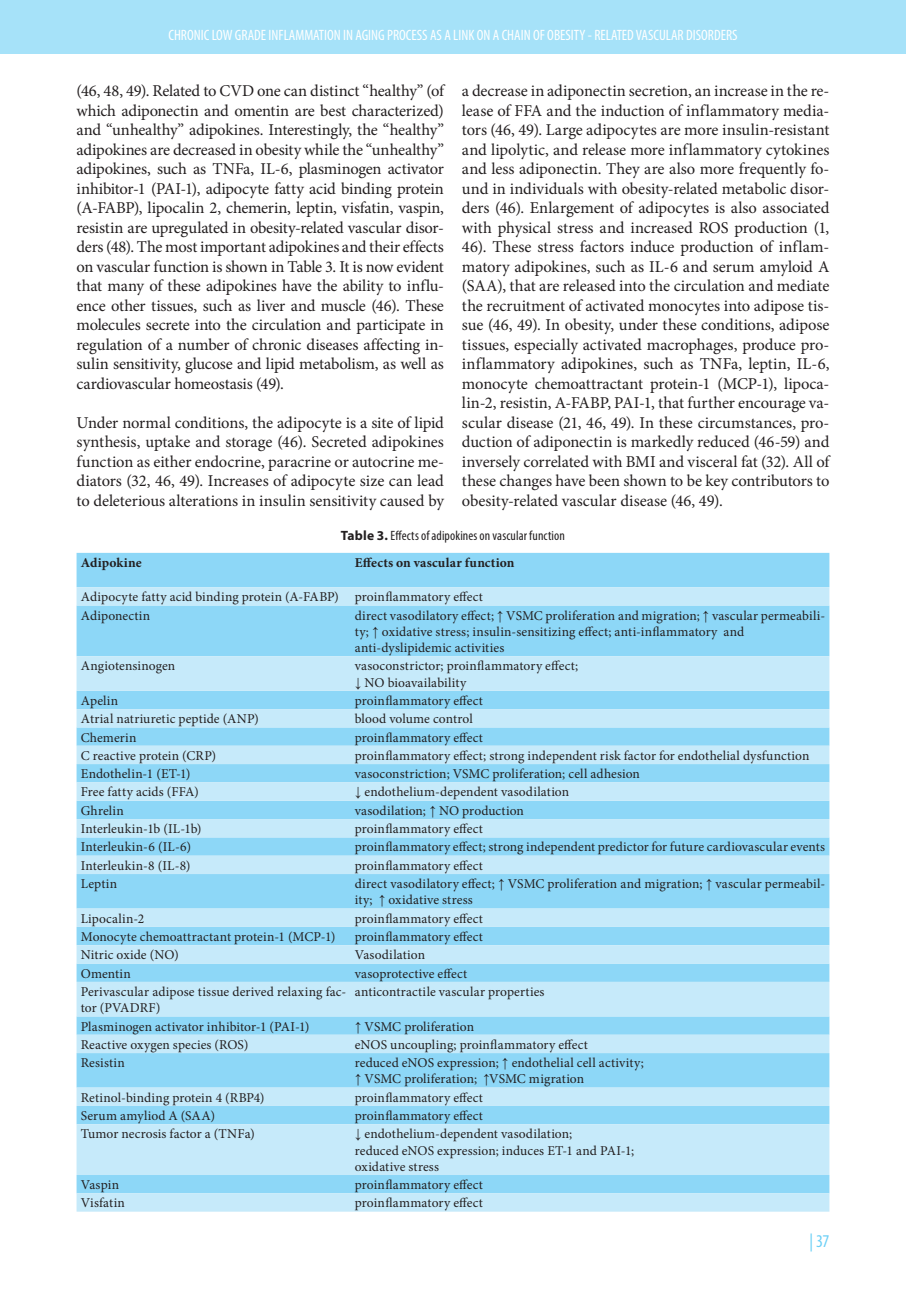
<style>
.page{position:relative;width:906px;height:1289px;background:#fff}
.page>*{position:absolute;margin:0;border:0;box-sizing:border-box;transform-origin:0 0}
.t1{font:condensed 18px "Myriad Pro";color:#6bcff6}
.t2{font:16.5px/19.5px "Minion Pro";letter-spacing:-.005em;color:#231f20;text-align:justify}
.t3{font:condensed 15px "Myriad Pro";color:#fff}
.t4{font:13.5px/16.2px "Minion Pro";letter-spacing:.01em;color:#231f20}
.t5{font:condensed 13.5px "Myriad Pro";letter-spacing:.01em;color:#231f20}
.t6{font:700 13.5px "Minion Pro";color:#231f20}
.s1{font-weight:700;font-stretch:normal}
.s2{font-family:"Times New Roman"}
</style>
<div class="page">
<div style="left:0;top:0;width:906px;height:53px;background:#a6e2f9"></div>
<div style="left:77px;top:553px;width:752px;height:34px;background:#8dd7f7"></div>
<svg style="left:77px;top:587px;width:752px;height:624px;background:#abe1f8"></svg>
<p class="t3" style="left:168px;top:26px;width:570px">CHRONIC LOW GRADE INFLAMMATION IN AGING PROCESS AS A LINK ON A CHAIN OF OBESITY - RELATED VASCULAR DISORDERS</p>
<p class="t2" style="left:77px;top:81px;width:369px">(46, 48, 49). Related to CVD one can distinct “healthy” (of which adiponectin and omentin are best characterized) and “unhealthy” adipokines. Interestingly, the “healthy” adipokines are decreased in obesity while the “unhealthy” adipokines, such as TNFa, IL-6, plasminogen activator inhibitor-1 (PAI-1), adipocyte fatty acid binding protein (A-FABP), lipocalin 2, chemerin, leptin, visfatin, vaspin, resistin are upregulated in obesity-related vascular disor&shy;ders (48). The most important adipokines and their effects on vascular function is shown in Table 3. It is now evident that many of these adipokines have the ability to influ&shy;ence other tissues, such as liver and muscle (46). These molecules secrete into the circulation and participate in regulation of a number of chronic diseases affecting in&shy;sulin sensitivity, glucose and lipid metabolism, as well as cardiovascular homeostasis (49).</p>
<p class="t2" style="left:77px;top:413px;width:369px">Under normal conditions, the adipocyte is a site of lipid synthesis, uptake and storage (46). Secreted adipokines function as either endocrine, paracrine or autocrine me&shy;diators (32, 46, 49). Increases of adipocyte size can lead to deleterious alterations in insulin sensitivity caused by</p>
<p class="t2" style="left:462px;top:81px;width:369px">a decrease in adiponectin secretion, an increase in the re&shy;lease of FFA and the induction of inflammatory media&shy;tors (46, 49). Large adipocytes are more insulin-resistant and lipolytic, and release more inflammatory cytokines and less adiponectin. They are also more frequently fo&shy;und in individuals with obesity-related metabolic disor&shy;ders (46). Enlargement of adipocytes is also associated with physical stress and increased ROS production (1, 46). These stress factors induce production of inflam&shy;matory adipokines, such as IL-6 and serum amyloid A (SAA), that are released into the circulation and mediate the recruitment of activated monocytes into adipose tis&shy;sue (46, 49). In obesity, under these conditions, adipose tissues, especially activated macrophages, produce pro&shy;inflammatory adipokines, such as TNFa, leptin, IL-6, monocyte chemoattractant protein-1 (MCP-1), lipoca&shy;lin-2, resistin, A-FABP, PAI-1, that further encourage va&shy;scular disease (21, 46, 49). In these circumstances, pro&shy;duction of adiponectin is markedly reduced (46-59) and inversely correlated with BMI and visceral fat (32). All of these changes have been shown to be key contributors to obesity-related vascular disease (46, 49).</p>
<p class="t5" style="left:341px;top:527px;width:225px"><span class="s1">Table 3.</span> Effects of adipokines on vascular function</p>
<p class="t6" style="left:81px;top:553px;width:62px">Adipokine</p>
<p class="t6" style="left:355px;top:553px;width:161px">Effects on vascular function</p>
<p class="t4" style="left:81px;top:588px;width:404px;line-height:18.3px">Adipocyte fatty acid binding protein (A-FABP) proinflammatory effect<br>Adiponectin</p>
<p class="t4" style="left:355px;top:607px;width:472px">direct vasodilatory effect; <span class="s2">↑</span> VSMC proliferation and migration; <span class="s2">↑</span> vascular permeabili&shy;ty; <span class="s2">↑</span> oxidative stress; insulin-sensitizing effect; anti-inflammatory and anti-dyslipidemic activities</p>
<p class="t4" style="left:81px;top:658px;width:96px">Angiotensinogen</p>
<p class="t4" style="left:355px;top:658px;width:225px">vasoconstrictor; proinflammatory effect; <span class="s2">↓</span> NO bioavailability</p>
<p class="t4" style="left:81px;top:692px;width:39px">Apelin</p>
<p class="t4" style="left:355px;top:692px;width:130px">proinflammatory effect</p>
<p class="t4" style="left:81px;top:710px;width:180px">Atrial natriuretic peptide (ANP)</p>
<p class="t4" style="left:355px;top:710px;width:119px">blood volume control</p>
<p class="t4" style="left:81px;top:729px;width:57px">Chemerin</p>
<p class="t4" style="left:355px;top:729px;width:130px">proinflammatory effect</p>
<p class="t4" style="left:81px;top:747px;width:137px">C reactive protein (CRP)</p>
<p class="t4" style="left:355px;top:747px;width:456px">proinflammatory effect; strong independent risk factor for endothelial dysfunction</p>
<p class="t4" style="left:81px;top:765px;width:111px">Endothelin-1 (ET-1)</p>
<p class="t4" style="left:355px;top:765px;width:287px">vasoconstriction; VSMC proliferation; cell adhesion</p>
<p class="t4" style="left:81px;top:784px;width:120px">Free fatty acids (FFA)</p>
<p class="t4" style="left:355px;top:784px;width:216px"><span class="s2">↓</span> endothelium-dependent vasodilation</p>
<p class="t4" style="left:81px;top:802px;width:45px">Ghrelin</p>
<p class="t4" style="left:355px;top:802px;width:171px">vasodilation; <span class="s2">↑</span> NO production</p>
<p class="t4" style="left:81px;top:820px;width:122px">Interleukin-1b (IL-1b)</p>
<p class="t4" style="left:355px;top:820px;width:130px">proinflammatory effect</p>
<p class="t4" style="left:81px;top:839px;width:112px">Interleukin-6 (IL-6)</p>
<p class="t4" style="left:355px;top:839px;width:472px">proinflammatory effect; strong independent predictor for future cardiovascular events</p>
<p class="t4" style="left:81px;top:857px;width:111px">Interleukin-8 (IL-8)</p>
<p class="t4" style="left:355px;top:857px;width:130px">proinflammatory effect</p>
<p class="t4" style="left:81px;top:875px;width:38px">Leptin</p>
<p class="t4" style="left:355px;top:875px;width:472px">direct vasodilatory effect; <span class="s2">↑</span> VSMC proliferation and migration; <span class="s2">↑</span> vascular permeabil&shy;ity; <span class="s2">↑</span> oxidative stress</p>
<p class="t4" style="left:81px;top:910px;width:65px">Lipocalin-2</p>
<p class="t4" style="left:355px;top:910px;width:130px">proinflammatory effect</p>
<p class="t4" style="left:81px;top:928px;width:256px">Monocyte chemoattractant protein-1 (MCP-1)</p>
<p class="t4" style="left:355px;top:928px;width:130px">proinflammatory effect</p>
<p class="t4" style="left:81px;top:947px;width:99px">Nitric oxide (NO)</p>
<p class="t4" style="left:355px;top:947px;width:72px">Vasodilation</p>
<p class="t4" style="left:81px;top:965px;width:52px">Omentin</p>
<p class="t4" style="left:355px;top:965px;width:114px">vasoprotective effect</p>
<p class="t4" style="left:81px;top:983px;width:267px">Perivascular adipose tissue derived relaxing fac&shy;tor (PVADRF)</p>
<p class="t4" style="left:355px;top:983px;width:191px">anticontractile vascular properties</p>
<p class="t4" style="left:81px;top:1018px;width:230px">Plasminogen activator inhibitor-1 (PAI-1)</p>
<p class="t4" style="left:355px;top:1018px;width:121px"><span class="s2">↑</span> VSMC proliferation</p>
<p class="t4" style="left:81px;top:1036px;width:169px">Reactive oxygen species (ROS)</p>
<p class="t4" style="left:355px;top:1036px;width:235px">eNOS uncoupling; proinflammatory effect</p>
<p class="t4" style="left:81px;top:1054px;width:46px">Resistin</p>
<p class="t4" style="left:355px;top:1054px;width:290px">reduced eNOS expression; <span class="s2">↑</span> endothelial cell activity; <span class="s2">↑</span> VSMC proliferation; <span class="s2">↑</span>VSMC migration</p>
<p class="t4" style="left:81px;top:1089px;width:185px">Retinol-binding protein 4 (RBP4)</p>
<p class="t4" style="left:355px;top:1089px;width:130px">proinflammatory effect</p>
<p class="t4" style="left:81px;top:1107px;width:136px">Serum amyliod A (SAA)</p>
<p class="t4" style="left:355px;top:1107px;width:130px">proinflammatory effect</p>
<p class="t4" style="left:81px;top:1125px;width:176px">Tumor necrosis factor a (TNFa)</p>
<p class="t4" style="left:355px;top:1125px;width:281px"><span class="s2">↓</span> endothelium-dependent vasodilation;<br>reduced eNOS expression; induces ET-1 and PAI-1; oxidative stress</p>
<p class="t4" style="left:81px;top:1176px;width:40px">Vaspin</p>
<p class="t4" style="left:355px;top:1176px;width:130px">proinflammatory effect</p>
<p class="t4" style="left:81px;top:1194px;width:46px">Visfatin</p>
<p class="t4" style="left:355px;top:1194px;width:130px">proinflammatory effect</p>
<p class="t1" style="left:809px;top:1230px;width:21px">| 37</p>
</div>
